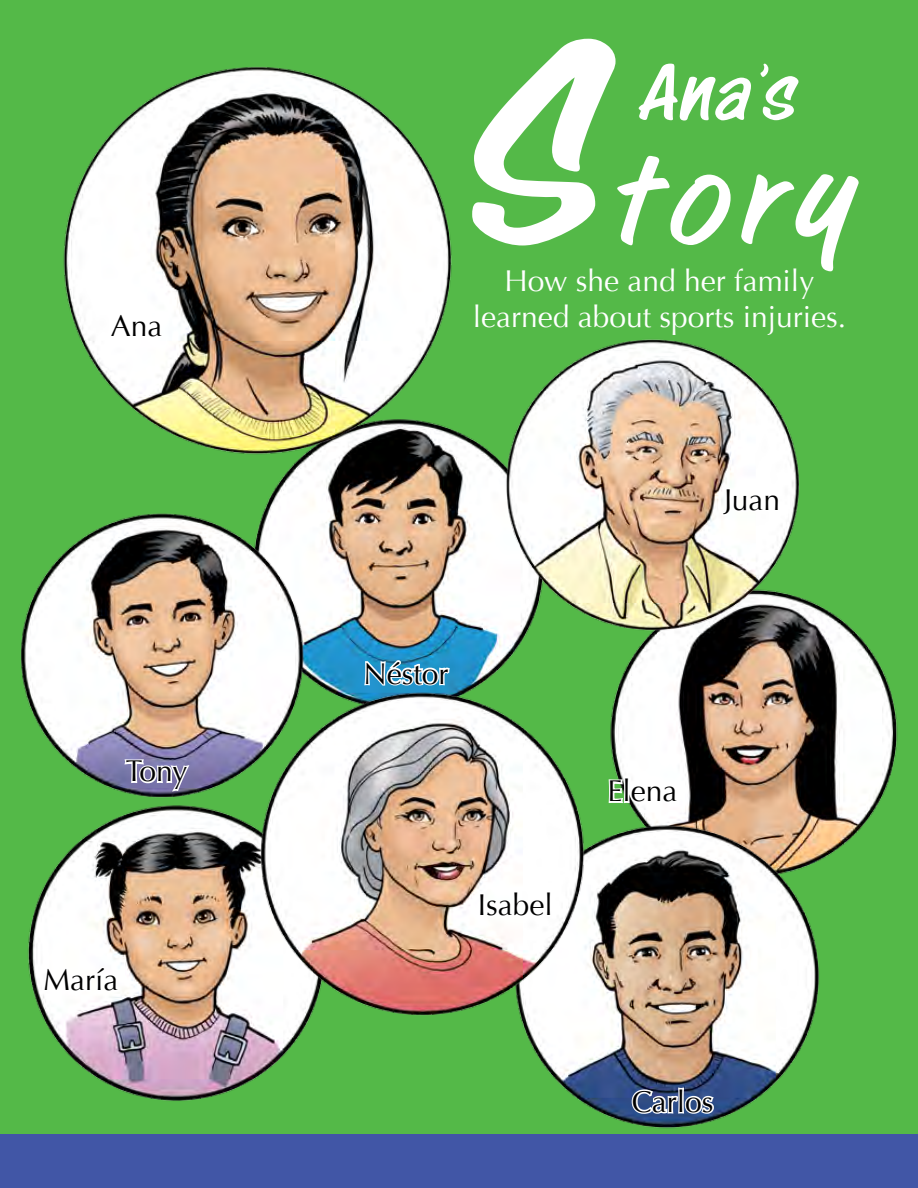
<style>
.page{position:relative;width:918px;height:1188px;background:#54b948}
.page>*{position:absolute;margin:0;border:0;box-sizing:border-box;transform-origin:0 0}
.t1{font:270px "Acme Sanford";color:#fff}
.t2{font:120px "Acme Sanford";color:#fff}
.t3{font:75px "Acme Sanford";color:#fff}
.t4{font:30px "Optima";color:#fff}
.t5{font:30px "Optima";color:#000}
</style>
<div class="page">
<div style="left:0;top:1134px;width:918px;height:54px;background:#4156a6"></div>
<img style="left:263px;top:433px;width:259px;height:243px">
<img style="left:610px;top:617px;width:288px;height:237px">
<img style="left:21px;top:512px;width:299px;height:286px">
<img style="left:28px;top:805px;width:276px;height:296px">
<img style="left:524px;top:824px;width:307px;height:305px">
<img style="left:248px;top:676px;width:341px;height:352px">
<img style="left:63px;top:67px;width:398px;height:393px">
<img style="left:481px;top:339px;width:357px;height:301px">
<div style="left:106px;top:313px;width:59px;height:28px;background:#fff"></div>
<div style="left:719px;top:486px;width:63px;height:32px;background:#fff"></div>
<svg style="left:363px;top:658px;width:89px;height:30px;background:#82c0de"></svg>
<svg style="left:122px;top:758px;width:70px;height:36px;background:#9c9ab9"></svg>
<div style="left:477px;top:889px;width:76px;height:31px;background:#fff"></div>
<svg style="left:630px;top:1086px;width:86px;height:30px;background:#8192b2"></svg>
<svg style="left:608px;top:775px;width:72px;height:31px;background:#e6f0e5"></svg>
<svg style="left:41px;top:921px;width:79px;height:73px;background:#f7f5f3"></svg>
<h1 class="t1" style="left:479px;top:-2px;width:137px">S</h1>
<h3 class="t3" style="left:643px;top:52px;width:159px">Ana’s</h3>
<h2 class="t2" style="left:614px;top:135px;width:247px">tory</h2>
<p class="t4" style="left:505px;top:263px;width:311px">How she and her family</p>
<p class="t5" style="left:111px;top:309px;width:53px">Ana</p>
<p class="t4" style="left:473px;top:299px;width:375px">learned about sports injuries.</p>
<p class="t5" style="left:126px;top:754px;width:63px">Tony</p>
<p class="t5" style="left:43px;top:963px;width:76px">María</p>
<p class="t5" style="left:363px;top:656px;width:87px">Néstor</p>
<p class="t5" style="left:478px;top:888px;width:77px">Isabel</p>
<p class="t5" style="left:724px;top:483px;width:58px">Juan</p>
<p class="t5" style="left:608px;top:774px;width:72px">Elena</p>
<p class="t5" style="left:632px;top:1084px;width:83px">Carlos</p>
</div>
